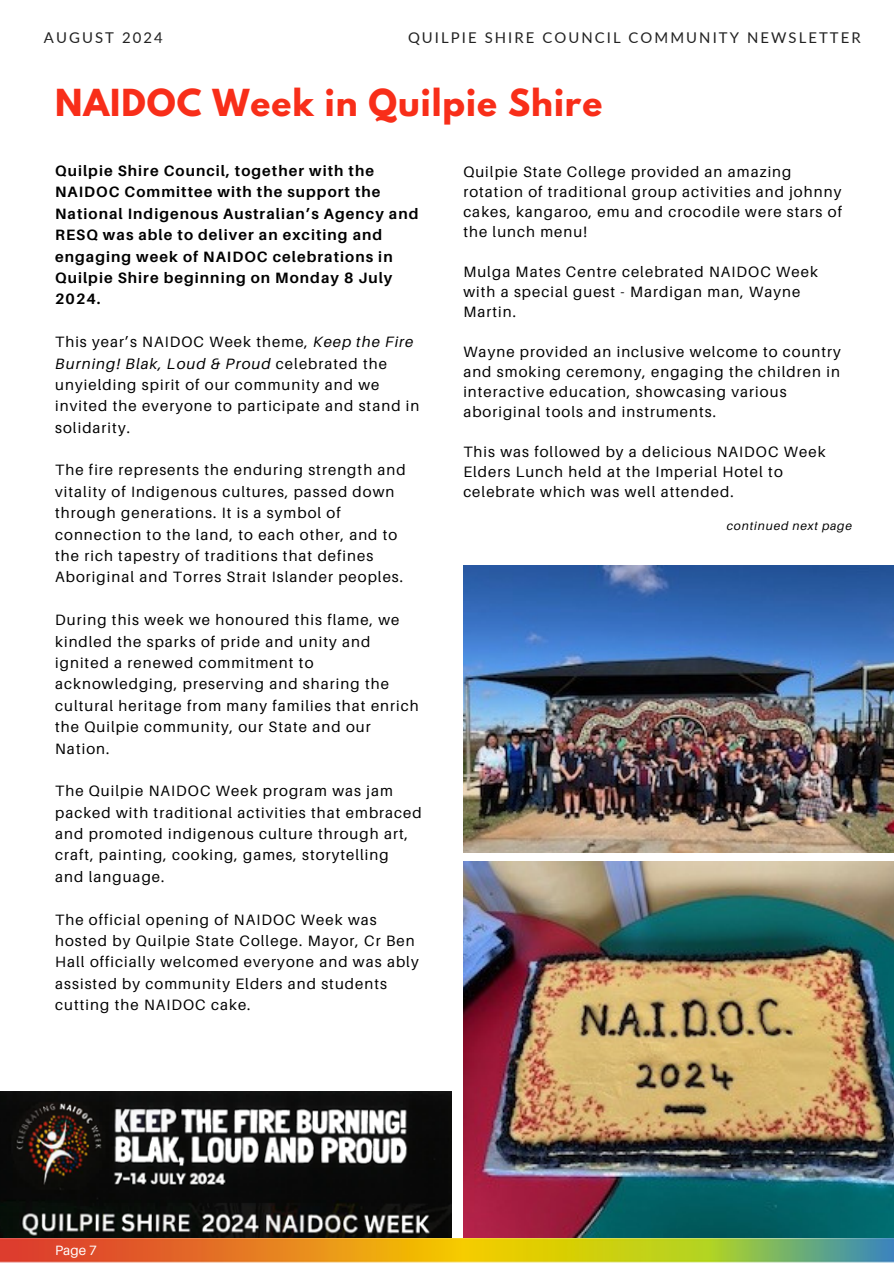
<style>
.page{position:relative;width:894px;height:1264px;background:#fff}
.page>*{position:absolute;margin:0;border:0;box-sizing:border-box;transform-origin:0 0}
.t1{font:700 33px "League Spartan";letter-spacing:.03em;color:#f82e19}
.t2{font:15px/21.3px "Aileron";letter-spacing:.07em;color:#000}
.t3{font:700 15px/21.3px "Aileron";letter-spacing:.07em;color:#000}
.t4{font:14.85px "Lato";letter-spacing:.14em;color:#222}
.t5{font:13.5px "Aileron";color:#fff}
.t6{font:italic 12px "Aileron";letter-spacing:.07em;color:#000}
.s1{font-style:italic}
</style>
<div class="page">
<img style="left:0;top:1237px;width:893px;height:26px">
<img style="left:0;top:1091px;width:452px;height:146px">
<img style="left:463px;top:566px;width:430px;height:286px">
<img style="left:463px;top:861px;width:430px;height:376px">
<p class="t4" style="left:44px;top:28px;width:120px">AUGUST 2024</p>
<h4 class="t4" style="left:408px;top:28px;width:454px">QUILPIE SHIRE COUNCIL COMMUNITY NEWSLETTER</h4>
<p class="t1" style="left:55px;top:87px;width:548px">NAIDOC Week in Quilpie Shire</p>
<h1 class="t3" style="left:55px;top:160px;width:364px">Quilpie Shire Council, together with the NAIDOC Committee with the support the National Indigenous Australian’s Agency and RESQ was able to deliver an exciting and engaging week of NAIDOC celebrations in Quilpie Shire beginning on Monday 8 July 2024.</h1>
<h3 class="t2" style="left:55px;top:331px;width:365px">This year’s NAIDOC Week theme, <span class="s1">Keep the Fire Burning! Blak, Loud &amp; Proud</span> celebrated the unyielding spirit of our community and we invited the everyone to participate and stand in solidarity.</h3>
<h4 class="t2" style="left:55px;top:459px;width:352px">The fire represents the enduring strength and vitality of Indigenous cultures, passed down through generations. It is a symbol of connection to the land, to each other, and to the rich tapestry of traditions that defines Aboriginal and Torres Strait Islander peoples.</h4>
<h4 class="t2" style="left:55px;top:609px;width:365px">During this week we honoured this flame, we kindled the sparks of pride and unity and ignited a renewed commitment to acknowledging, preserving and sharing the cultural heritage from many families that enrich the Quilpie community, our State and our Nation.</h4>
<h4 class="t2" style="left:55px;top:780px;width:368px">The Quilpie NAIDOC Week program was jam packed with traditional activities that embraced and promoted indigenous culture through art, craft, painting, cooking, games, storytelling<br>and language.</h4>
<h4 class="t2" style="left:55px;top:908px;width:365px">The official opening of NAIDOC Week was hosted by Quilpie State College. Mayor, Cr Ben Hall officially welcomed everyone and was ably assisted by community Elders and students cutting the NAIDOC cake.</h4>
<h4 class="t2" style="left:463px;top:162px;width:380px;line-height:20px">Quilpie State College provided an amazing rotation of traditional group activities and johnny cakes, kangaroo, emu and crocodile were stars of the lunch menu!</h4>
<h4 class="t2" style="left:463px;top:262px;width:356px;line-height:20px">Mulga Mates Centre celebrated NAIDOC Week with a special guest - Mardigan man, Wayne<br>Martin.</h4>
<h4 class="t2" style="left:463px;top:342px;width:379px;line-height:20px">Wayne provided an inclusive welcome to country and smoking ceremony, engaging the children in interactive education, showcasing various aboriginal tools and instruments.</h4>
<p class="t2" style="left:463px;top:442px;width:363px;line-height:20px">This was followed by a delicious NAIDOC Week<br>Elders Lunch held at the Imperial Hotel to celebrate which was well attended.</p>
<p class="t6" style="left:726px;top:518px;width:127px">continued next page</p>
<h4 class="t5" style="left:55px;top:1242px;width:43px">Page 7</h4>
</div>
